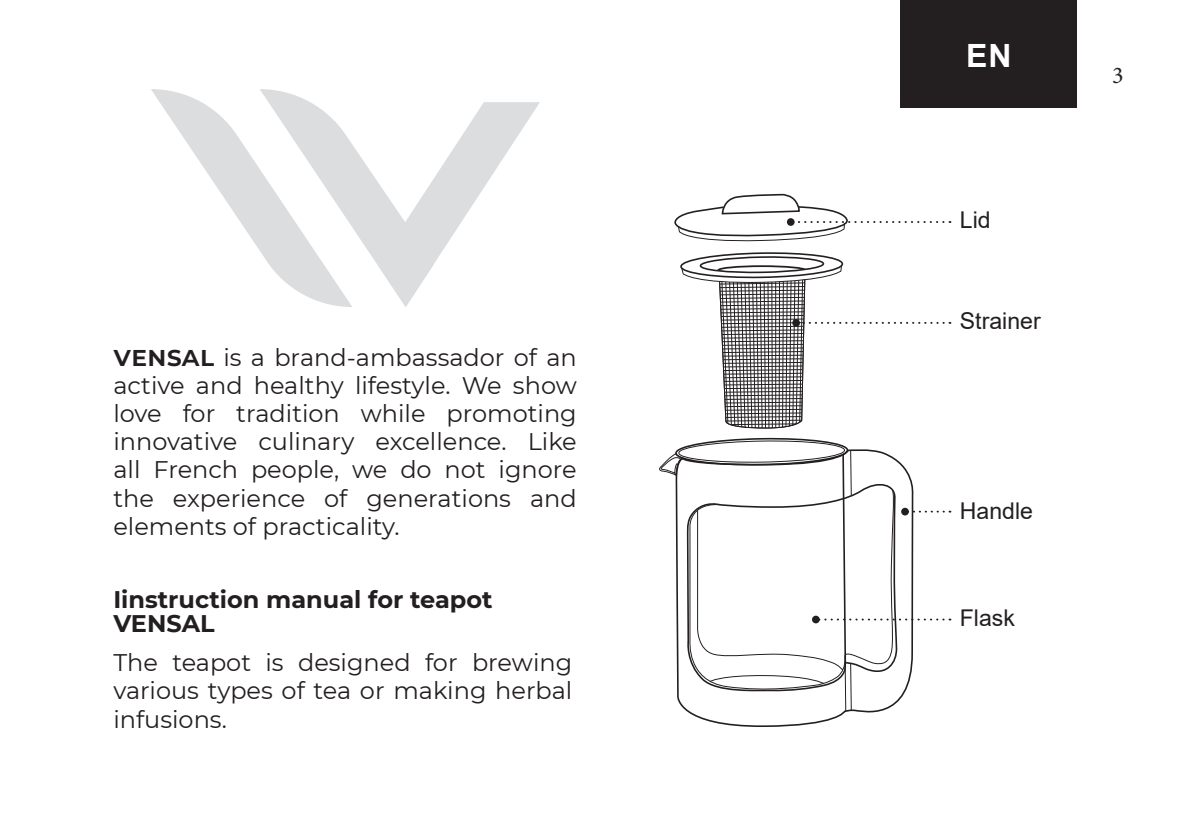
<style>
.page{position:relative;width:1191px;height:840px;background:#fff}
.page>*{position:absolute;margin:0;border:0;box-sizing:border-box;transform-origin:0 0}
.languige{font:700 32px "Arial";color:#fff}
.soderzhanie{font:24px/28px "Montserrat";color:#231f20;text-align:justify}
.soderzhanie-2{font:700 24px/24px "Montserrat";color:#231f20}
.t1{font:24px "Minion Pro";color:#231f20}
.podpis{font:23.2px "Arial";color:#231f20}
.s1{font-weight:600;font-size:28px}
</style>
<div class="page">
<svg style="left:151px;top:89px;width:109px;height:162px"></svg>
<svg style="left:260px;top:89px;width:280px;height:218px"></svg>
<div style="left:900px;top:0;width:177px;height:108px;background:#231f20"></div>
<svg style="left:684px;top:691px;width:214px;height:36px"></svg>
<svg style="left:706px;top:683px;width:127px;height:8px"></svg>
<hr style="left:850px;top:663px;width:2px;height:47px;background:#231f20">
<hr style="left:844px;top:663px;width:2px;height:47px;background:#231f20">
<svg style="left:659px;top:193px;width:291px;height:490px"></svg>
<div style="left:812px;top:615px;width:7px;height:8px;background:#231f20;border-radius:50%"></div>
<p class="soderzhanie" style="left:113px;top:343px;width:465px"><span class="s1">VENSAL</span> is a brand-ambassador of an active and healthy lifestyle. We show love for tradition while promoting innovative culinary excellence. Like all French people, we do not ignore the experience of generations and elements of practicality.</p>
<p class="soderzhanie-2" style="left:113px;top:586px;width:381px">Iinstruction manual for teapot<br>VENSAL</p>
<p class="soderzhanie" style="left:113px;top:647px;width:460px">The teapot is designed for brewing various types of tea or making herbal infusions.</p>
<p class="languige" style="left:966px;top:33px;width:47px">EN</p>
<p class="podpis" style="left:960px;top:204px;width:32px">Lid</p>
<p class="podpis" style="left:960px;top:305px;width:82px">Strainer</p>
<p class="podpis" style="left:960px;top:494px;width:75px">Handle</p>
<p class="podpis" style="left:960px;top:602px;width:57px">Flask</p>
<p class="t1" style="left:1112px;top:59px;width:13px">3</p>
</div>
